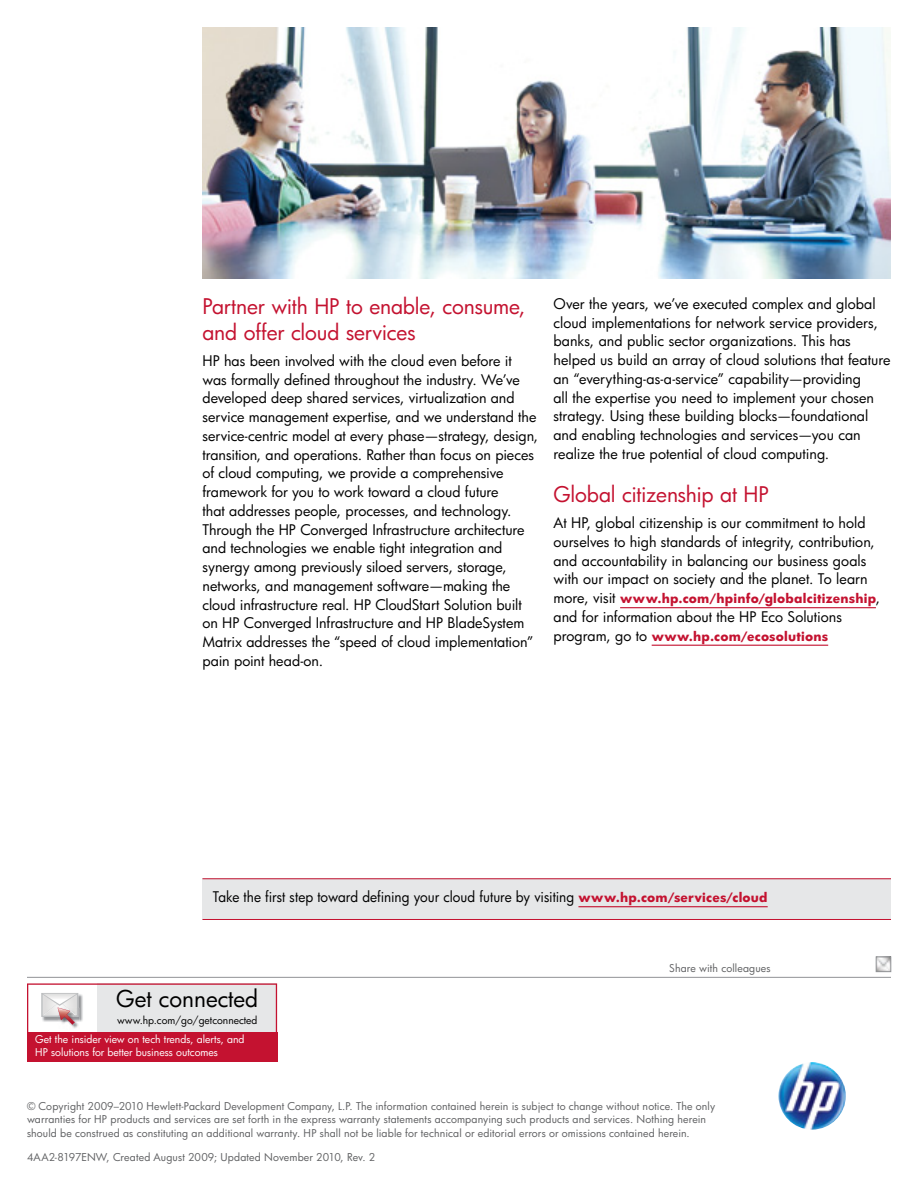
<style>
.page{position:relative;width:918px;height:1188px;background:#fff}
.page>*{position:absolute;margin:0;border:0;box-sizing:border-box;transform-origin:0 0}
.t1{font:22.65px "HP Futura";color:#000}
.t2{font:21px/25.2px "HP Futura";letter-spacing:-.01em;color:#c41230}
.t3{font:14.25px/18.8px "HP Futura";color:#000}
.t4{font:14.25px "HP Futura";color:#000;scale:.95 1}
.t5{font:700 12.3px "HP Futura";letter-spacing:.02em;color:#c41230}
.t6{font:10.5px/13.5px "HP Futura";letter-spacing:.01em;color:#5f6062}
.t7{font:10.35px/13px "HP Futura";letter-spacing:-.005em;color:#fff}
.t8{font:10.2px "HP Futura";color:#000}
.s1{font-weight:400;font-size:14.25px;color:#000}
.s2{font-weight:700;font-size:12.3px;color:#c41230}
</style>
<div class="page">
<img style="left:878px;top:959px;width:11px;height:11px">
<div style="left:876px;top:957px;width:15px;height:15px;border:1px solid #919396"></div>
<div style="left:202px;top:878px;width:689px;height:42px;background:#e6e7e8"></div>
<hr style="left:202px;top:878px;width:689px;height:1px;background:#c41230">
<hr style="left:202px;top:919px;width:689px;height:1px;background:#c41230">
<hr style="left:578px;top:906px;width:190px;height:1px;background:#c41230">
<hr style="left:620px;top:607px;width:256px;height:1px;background:#c41230">
<hr style="left:652px;top:645px;width:176px;height:1px;background:#c41230">
<img style="left:202px;top:27px;width:689px;height:252px">
<hr style="left:27px;top:977px;width:864px;height:1px;background:#919396">
<svg style="left:27px;top:983px;width:250px;height:79px;background:#d9919e"></svg>
<img style="left:778px;top:1062px;width:68px;height:68px;border-radius:34px">
<h2 class="t2" style="left:202px;top:294px;width:325px">Partner with HP to enable, consume, and offer cloud services</h2>
<p class="t3" style="left:202px;top:351px;width:337px">HP has been involved with the cloud even before it was formally defined throughout the industry. We’ve developed deep shared services, virtualization and service management expertise, and we understand the service-centric model at every phase—strategy, design, transition, and operations. Rather than focus on pieces of cloud computing, we provide a comprehensive framework for you to work toward a cloud future<br>that addresses people, processes, and technology.<br>Through the HP Converged Infrastructure architecture and technologies we enable tight integration and synergy among previously siloed servers, storage, networks, and management software—making the cloud infrastructure real. HP CloudStart Solution built on HP Converged Infrastructure and HP BladeSystem Matrix addresses the “speed of cloud implementation” pain point head-on.</p>
<p class="t3" style="left:554px;top:294px;width:339px">Over the years, we’ve executed complex and global cloud implementations for network service providers, banks, and public sector organizations. This has helped us build an array of cloud solutions that feature an “everything-as-a-service” capability—providing<br>all the expertise you need to implement your chosen strategy. Using these building blocks—foundational and enabling technologies and services—you can realize the true potential of cloud computing.</p>
<h2 class="t2" style="left:554px;top:481px;width:217px">Global citizenship at HP</h2>
<p class="t3" style="left:554px;top:513px;width:323px">At HP, global citizenship is our commitment to hold ourselves to high standards of integrity, contribution, and accountability in balancing our business goals with our impact on society and the planet. To learn</p>
<p class="t5" style="left:554px;top:590px;width:328px"><span class="s1">more, visit</span> www.hp.com/hpinfo/globalcitizenship<span class="s1">,</span></p>
<p class="t3" style="left:554px;top:607px;width:290px">and for information about the HP Eco Solutions</p>
<p class="t5" style="left:554px;top:627px;width:276px"><span class="s1">program, go to</span> www.hp.com/ecosolutions</p>
<p class="t4" style="left:213px;top:887px;width:586px">Take the first step toward defining your cloud future by visiting <span class="s2">www.hp.com/services/cloud</span></p>
<h1 class="t1" style="left:116px;top:984px;width:143px">Get connected</h1>
<p class="t8" style="left:117px;top:1014px;width:142px">www.hp.com/go/getconnected</p>
<p class="t7" style="left:35px;top:1033px;width:211px">Get the insider view on tech trends, alerts, and<br>HP solutions for better business outcomes</p>
<p class="t6" style="left:669px;top:961px;width:103px">Share with colleagues</p>
<p class="t6" style="left:27px;top:1099px;width:690px">© Copyright 2009–2010 Hewlett-Packard Development Company, L.P. The information contained herein is subject to change without notice. The only warranties for HP products and services are set forth in the express warranty statements accompanying such products and services. Nothing herein should be construed as constituting an additional warranty. HP shall not be liable for technical or editorial errors or omissions contained herein.</p>
<p class="t6" style="left:27px;top:1150px;width:350px">4AA2-8197ENW, Created August 2009; Updated November 2010, Rev. 2</p>
</div>
